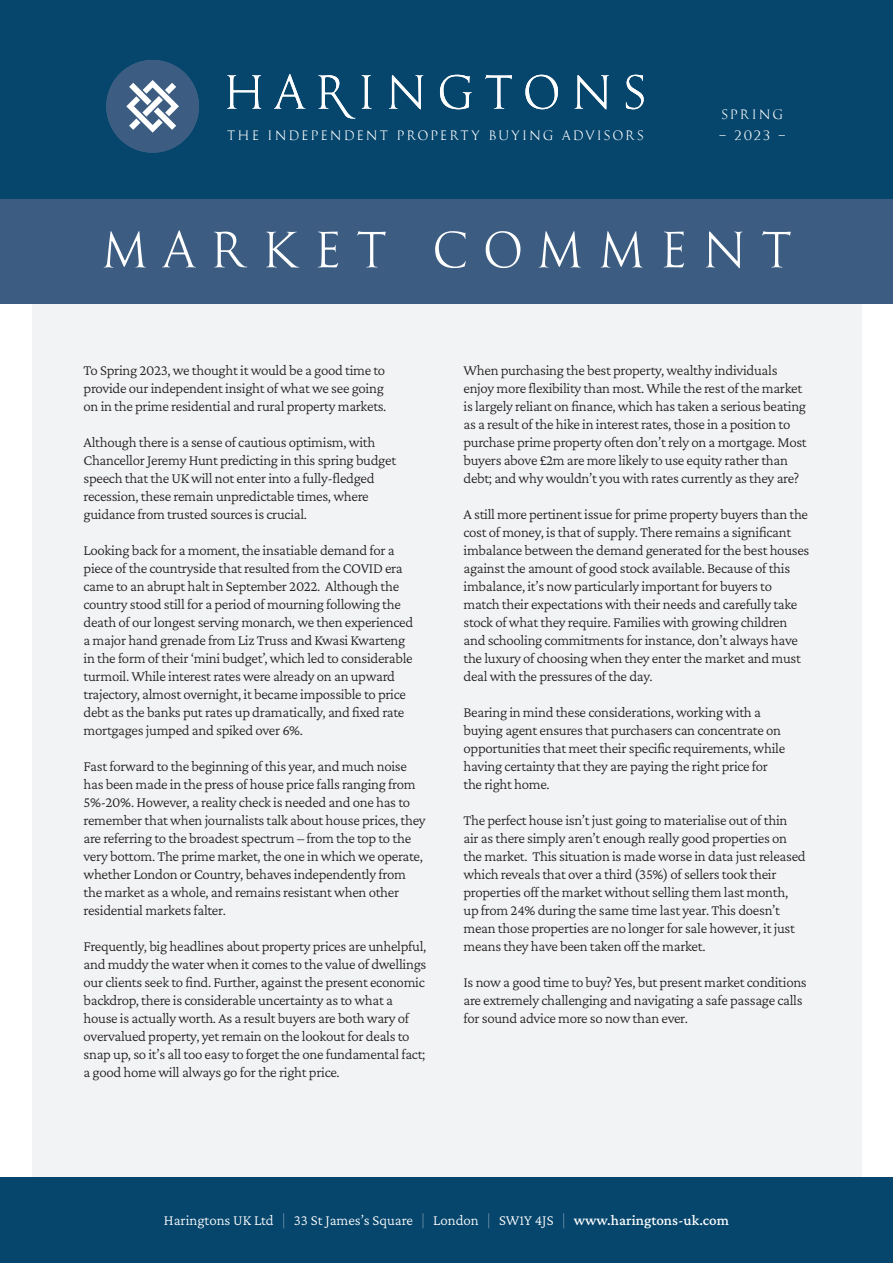
<style>
.page{position:relative;width:893px;height:1263px;background:#fff}
.page>*{position:absolute;margin:0;border:0;box-sizing:border-box;transform-origin:0 0}
.t1{font:50.4px "Goudy Trajan";letter-spacing:.3em;color:#fff}
.t2{font:300 15px/18px "Crimson Pro";letter-spacing:-.02em;color:#231f20}
.t3{font:300 15px "Crimson Pro";color:#fff}
.t4{font:13.5px/13.5px "Goudy Trajan";letter-spacing:.16em;color:#fff}
.s1{font-family:"Helvetica Neue";font-weight:200}
.s2{font-weight:500}
</style>
<div class="page">
<div style="left:32px;top:200px;width:829px;height:978px;background:#f2f3f4"></div>
<div style="left:0;top:0;width:893px;height:200px;background:#06466d"></div>
<div style="left:0;top:1178px;width:893px;height:85px;background:#06466d"></div>
<div style="left:0;top:200px;width:893px;height:104px;background:#3c5d81"></div>
<div style="left:106px;top:60px;width:93px;height:93px;background:#3c5d81;border-radius:50%"></div>
<svg style="left:126px;top:80px;width:53px;height:53px"></svg>
<svg style="left:227px;top:75px;width:34px;height:34px"></svg>
<svg style="left:274px;top:74px;width:31px;height:35px"></svg>
<svg style="left:362px;top:75px;width:10px;height:34px"></svg>
<svg style="left:389px;top:75px;width:34px;height:34px"></svg>
<svg style="left:440px;top:75px;width:32px;height:34px"></svg>
<svg style="left:485px;top:75px;width:27px;height:34px"></svg>
<svg style="left:525px;top:75px;width:33px;height:34px"></svg>
<svg style="left:574px;top:75px;width:35px;height:34px"></svg>
<svg style="left:626px;top:75px;width:18px;height:34px"></svg>
<svg style="left:318px;top:75px;width:37px;height:44px"></svg>
<p class="t4" style="left:227px;top:129px;width:418px">THE INDEPENDENT PROPERTY BUYING ADVISORS</p>
<p class="t4" style="left:719px;top:108px;width:65px">SPRING _</p>
<p class="t4" style="left:734px;top:129px;width:37px">2023</p>
<p class="t4" style="left:779px;top:121px;width:8px">_</p>
<h1 class="t1" style="left:101px;top:220px;width:692px">MARKET COMMENT</h1>
<p class="t2" style="left:84px;top:361px;width:304px">To Spring 2023, we thought it would be a good time to provide our independent insight of what we see going on in the prime residential and rural property markets.</p>
<p class="t2" style="left:84px;top:433px;width:314px">Although there is a sense of cautious optimism, with Chancellor Jeremy Hunt predicting in this spring budget speech that the UK will not enter into a fully-fledged recession, these remain unpredictable times, where guidance from trusted sources is crucial.</p>
<p class="t2" style="left:84px;top:541px;width:331px">Looking back for a moment, the insatiable demand for a piece of the countryside that resulted from the COVID era came to an abrupt halt in September 2022. Although the country stood still for a period of mourning following the death of our longest serving monarch, we then experienced a major hand grenade from Liz Truss and Kwasi Kwarteng in the form of their ‘mini budget’, which led to considerable turmoil. While interest rates were already on an upward trajectory, almost overnight, it became impossible to price debt as the banks put rates up dramatically, and fixed rate mortgages jumped and spiked over 6%.</p>
<p class="t2" style="left:84px;top:757px;width:344px">Fast forward to the beginning of this year, and much noise has been made in the press of house price falls ranging from 5%-20%. However, a reality check is needed and one has to remember that when journalists talk about house prices, they are referring to the broadest spectrum – from the top to the very bottom. The prime market, the one in which we operate, whether London or Country, behaves independently from the market as a whole, and remains resistant when other residential markets falter.</p>
<p class="t2" style="left:84px;top:937px;width:344px">Frequently, big headlines about property prices are unhelpful, and muddy the water when it comes to the value of dwellings our clients seek to find. Further, against the present economic backdrop, there is considerable uncertainty as to what a house is actually worth. As a result buyers are both wary of overvalued property, yet remain on the lookout for deals to snap up, so it’s all too easy to forget the one fundamental fact; a good home will always go for the right price.</p>
<p class="t2" style="left:463px;top:361px;width:345px">When purchasing the best property, wealthy individuals enjoy more flexibility than most. While the rest of the market is largely reliant on finance, which has taken a serious beating as a result of the hike in interest rates, those in a position to purchase prime property often don’t rely on a mortgage. Most buyers above £2m are more likely to use equity rather than debt; and why wouldn’t you with rates currently as they are?</p>
<p class="t2" style="left:463px;top:505px;width:347px">A still more pertinent issue for prime property buyers than the cost of money, is that of supply. There remains a significant imbalance between the demand generated for the best houses against the amount of good stock available. Because of this imbalance, it’s now particularly important for buyers to match their expectations with their needs and carefully take stock of what they require. Families with growing children and schooling commitments for instance, don’t always have the luxury of choosing when they enter the market and must deal with the pressures of the day.</p>
<p class="t2" style="left:463px;top:703px;width:323px">Bearing in mind these considerations, working with a buying agent ensures that purchasers can concentrate on opportunities that meet their specific requirements, while having certainty that they are paying the right price for the right home.</p>
<p class="t2" style="left:463px;top:811px;width:344px">The perfect house isn’t just going to materialise out of thin air as there simply aren’t enough really good properties on the market. This situation is made worse in data just released which reveals that over a third (35%) of sellers took their properties off the market without selling them last month, up from 24% during the same time last year. This doesn’t mean those properties are no longer for sale however, it just means they have been taken off the market.</p>
<p class="t2" style="left:463px;top:973px;width:345px">Is now a good time to buy? Yes, but present market conditions are extremely challenging and navigating a safe passage calls for sound advice more so now than ever.</p>
<p class="t3" style="left:164px;top:1210px;width:566px">Haringtons UK Ltd <span class="s1">|</span> 33 St James’s Square <span class="s1">|</span> London <span class="s1">|</span> SW1Y 4JS <span class="s1">|</span> <span class="s2">www.haringtons-uk.com</span></p>
</div>
